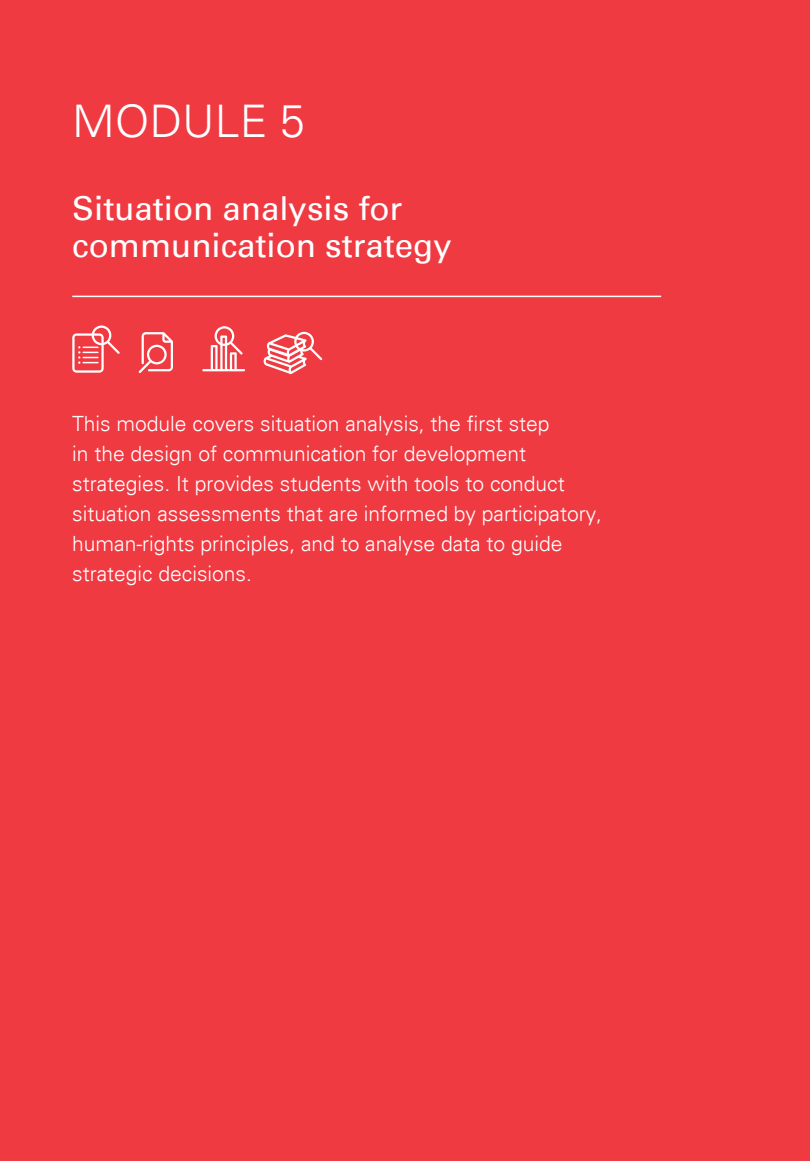
<style>
.page{position:relative;width:810px;height:1161px;background:#ef3a42}
.page>*{position:absolute;margin:0;border:0;box-sizing:border-box;transform-origin:0 0}
.t1{font:300 45px "Univers";color:#fff}
.t2{font:33px/37.5px "Univers";color:#fff}
.t3{font:300 21px/30px "Univers";color:#fff}
</style>
<div class="page">
<hr style="left:72px;top:296px;width:589px;height:1px;background:#fff">
<svg style="left:139px;top:332px;width:34px;height:41px"></svg>
<svg style="left:72px;top:326px;width:48px;height:47px"></svg>
<svg style="left:202px;top:326px;width:43px;height:45px"></svg>
<svg style="left:264px;top:332px;width:58px;height:42px"></svg>
<h1 class="t1" style="left:72px;top:94px;width:234px">MODULE 5</h1>
<h2 class="t2" style="left:72px;top:190px;width:381px">Situation analysis for communication strategy</h2>
<p class="t3" style="left:72px;top:409px;width:531px">This module covers situation analysis, the first step<br>in the design of communication for development strategies. It provides students with tools to conduct situation assessments that are informed by participatory, human‑rights principles, and to analyse data to guide strategic decisions.</p>
</div>
